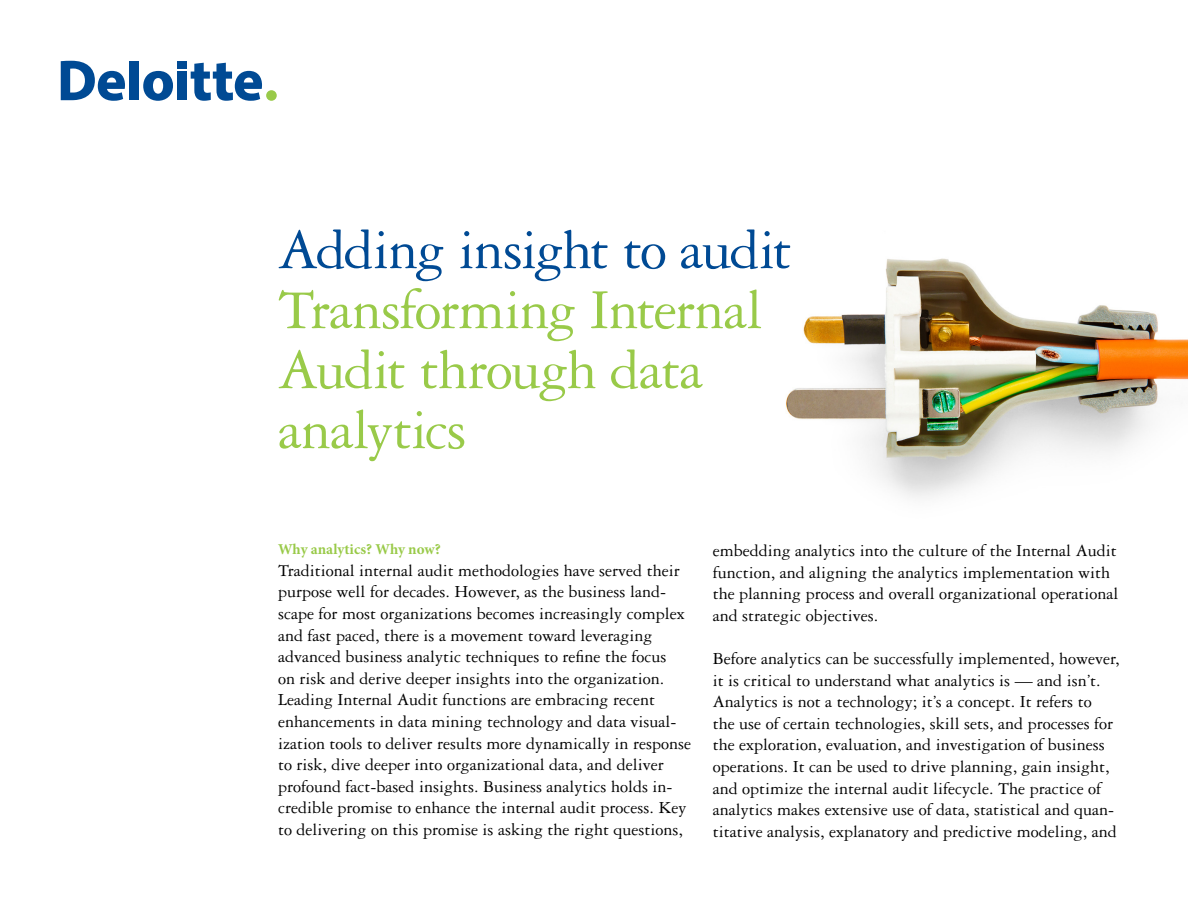
<style>
.page{position:relative;width:1188px;height:918px;background:#fff}
.page>*{position:absolute;margin:0;border:0;box-sizing:border-box;transform-origin:0 0}
.t1{font:60px/60px "Garamond 3 LT Std";letter-spacing:-.025em;color:#99ca49}
.t2{font:60px "Garamond 3 LT Std";letter-spacing:-.035em;color:#004a94}
.t3{font:18px/21.6px "Garamond 3 LT Std";color:#000}
.t4{font:700 15px "Minion Pro";color:#99ca49}
</style>
<div class="page">
<div style="left:129px;top:61px;width:10px;height:39px;background:#004a94"></div>
<svg style="left:143px;top:71px;width:30px;height:30px"></svg>
<div style="left:177px;top:72px;width:10px;height:28px;background:#004a94"></div>
<div style="left:177px;top:61px;width:10px;height:8px;background:#004a94"></div>
<svg style="left:191px;top:63px;width:71px;height:38px"></svg>
<div style="left:266px;top:90px;width:11px;height:11px;background:#99ca49;border-radius:50%"></div>
<svg style="left:61px;top:61px;width:64px;height:40px"></svg>
<img style="left:786px;top:258px;width:402px;height:240px">
<h1 class="t2" style="left:278px;top:217px;width:515px">Adding insight to audit</h1>
<h1 class="t1" style="left:278px;top:280px;width:486px">Transforming Internal<br>Audit through data analytics</h1>
<p class="t4" style="left:278px;top:539px;width:164px">Why analytics? Why now?</p>
<p class="t3" style="left:278px;top:560px;width:414px">Traditional internal audit methodologies have served their purpose well for decades. However, as the business land&shy;scape for most organizations becomes increasingly complex and fast paced, there is a movement toward leveraging advanced business analytic techniques to refine the focus<br>on risk and derive deeper insights into the organization.<br>Leading Internal Audit functions are embracing recent enhancements in data mining technology and data visual&shy;ization tools to deliver results more dynamically in response to risk, dive deeper into organizational data, and deliver profound fact-based insights. Business analytics holds in&shy;credible promise to enhance the internal audit process. Key to delivering on this promise is asking the right questions,</p>
<p class="t3" style="left:713px;top:540px;width:407px">embedding analytics into the culture of the Internal Audit function, and aligning the analytics implementation with the planning process and overall organizational operational and strategic objectives.</p>
<p class="t3" style="left:713px;top:648px;width:408px">Before analytics can be successfully implemented, however, it is critical to understand what analytics is — and isn’t.<br>Analytics is not a technology; it’s a concept. It refers to<br>the use of certain technologies, skill sets, and processes for the exploration, evaluation, and investigation of business operations. It can be used to drive planning, gain insight, and optimize the internal audit lifecycle. The practice of analytics makes extensive use of data, statistical and quan&shy;titative analysis, explanatory and predictive modeling, and</p>
</div>
